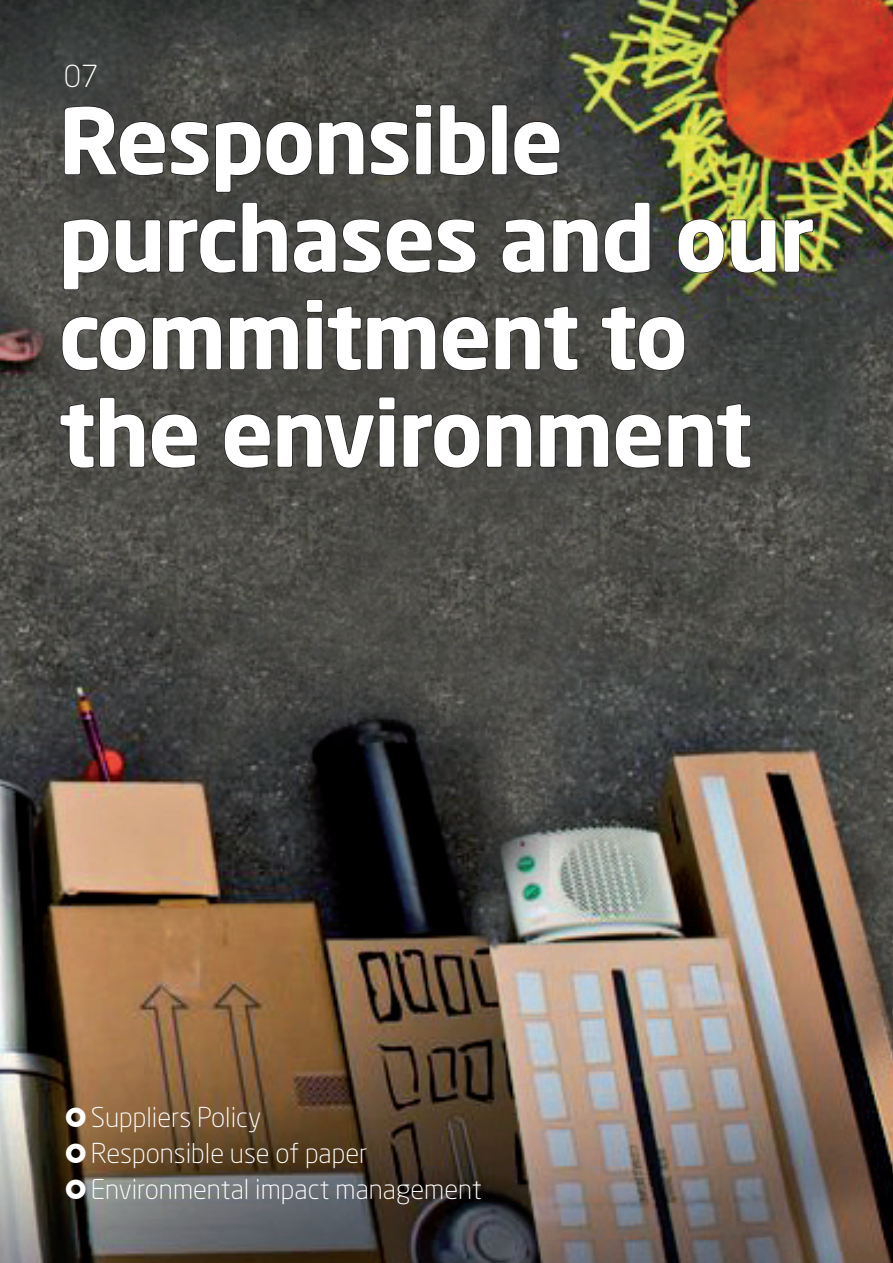
<style>
.page{position:relative;width:893px;height:1263px;background:#fff}
.page>*{position:absolute;margin:0;border:0;box-sizing:border-box;transform-origin:0 0}
.t1{font:700 90px/97.5px "Neo Sans Pro";letter-spacing:-.02em;color:#fff}
.t2{font:300 30px "Neo Sans Pro";color:#fff}
.t3{font:300 27px/36px "Neo Sans Pro";color:#fff}
</style>
<div class="page">
<img style="left:0;top:0;width:893px;height:1263px">
<svg style="left:63px;top:103px;width:370px;height:90px;background:#43433f"></svg>
<svg style="left:439px;top:104px;width:47px;height:73px;background:#403f3d"></svg>
<div style="left:491px;top:104px;width:16px;height:71px;border:2px solid #231f20;border-radius:2px"></div>
<svg style="left:513px;top:120px;width:48px;height:57px;background:#3c3c3a"></svg>
<svg style="left:62px;top:218px;width:100px;height:73px;background:#494844"></svg>
<svg style="left:168px;top:201px;width:309px;height:73px;background:#43433f"></svg>
<svg style="left:501px;top:218px;width:45px;height:56px;background:#42413e"></svg>
<svg style="left:552px;top:201px;width:99px;height:73px;background:#434441"></svg>
<img style="left:677px;top:218px;width:100px;height:56px">
<img style="left:783px;top:218px;width:31px;height:55px">
<svg style="left:61px;top:315px;width:161px;height:57px;background:#494743"></svg>
<svg style="left:228px;top:315px;width:71px;height:56px;background:#444340"></svg>
<svg style="left:305px;top:298px;width:274px;height:74px;background:#464540"></svg>
<svg style="left:600px;top:305px;width:86px;height:67px;background:#484844"></svg>
<svg style="left:59px;top:396px;width:139px;height:73px;background:#4a4944"></svg>
<svg style="left:223px;top:396px;width:173px;height:73px;background:#474742"></svg>
<svg style="left:402px;top:413px;width:131px;height:56px;background:#444440"></svg>
<svg style="left:539px;top:403px;width:213px;height:66px;background:#43423f"></svg>
<svg style="left:66px;top:1107px;width:20px;height:20px"></svg>
<svg style="left:66px;top:1143px;width:20px;height:20px"></svg>
<svg style="left:66px;top:1179px;width:20px;height:20px"></svg>
<p class="t2" style="left:64px;top:58px;width:36px">07</p>
<h1 class="t1" style="left:58px;top:90px;width:758px">Responsible purchases and our commitment to the environment</h1>
<p class="t3" style="left:91px;top:1099px;width:393px">Suppliers Policy<br>Responsible use of paper<br>Environmental impact management</p>
</div>
